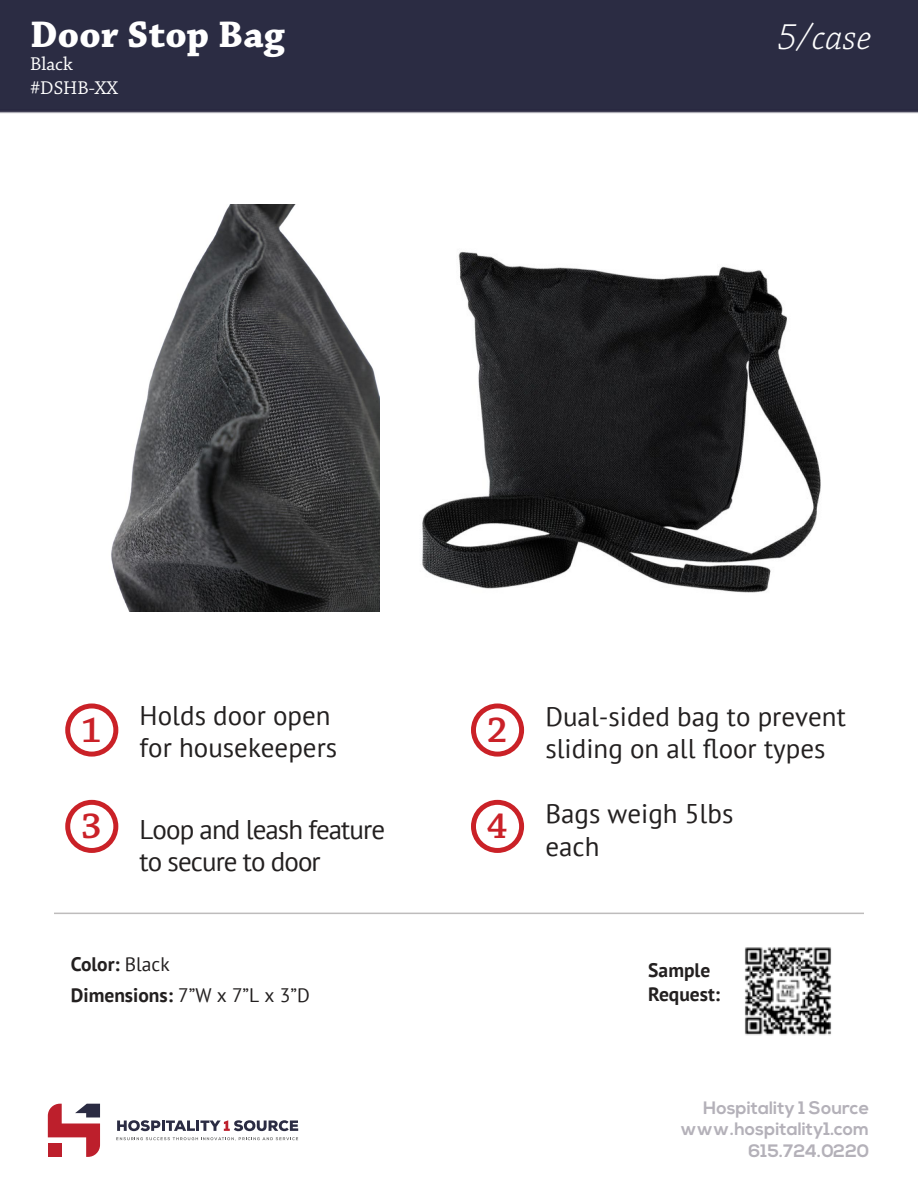
<style>
.page{position:relative;width:918px;height:1188px;background:#fff}
.page>*{position:absolute;margin:0;border:0;box-sizing:border-box;transform-origin:0 0}
.t1{font:700 39px "Chaparral Pro";letter-spacing:.005em;color:#fff}
.t2{font:italic 300 39px "Chaparral Pro";color:#fff}
.t3{font:600 38.1px "Chaparral Pro";color:#ca2128}
.t4{font:27px/32.4px "PT Sans";color:#232020}
.t5{font:27px/32.4px "PT Sans";letter-spacing:-.035em;color:#232020}
.t6{font:700 19.5px/30.9px "PT Sans";color:#232020}
.t7{font:19.5px/23.4px "Chaparral Pro";color:#fff}
.t8{font:700 18px/21.6px "Nexa";color:#b4b1b9;text-align:right}
.s1{font-weight:400}
</style>
<div class="page">
<img style="left:0;top:0;width:918px;height:913px">
<div style="left:65px;top:703px;width:53px;height:54px;border:5px solid #ca2127;border-radius:50%"></div>
<div style="left:65px;top:800px;width:53px;height:53px;border:5px solid #ca2127;border-radius:50%"></div>
<div style="left:471px;top:703px;width:53px;height:54px;border:5px solid #ca2127;border-radius:50%"></div>
<div style="left:471px;top:800px;width:53px;height:53px;border:5px solid #ca2127;border-radius:50%"></div>
<hr style="left:54px;top:913px;width:810px;height:1px;background:#bebcbc">
<img style="left:745px;top:947px;width:87px;height:89px">
<img style="left:357px;top:196px;width:521px;height:448px">
<svg style="left:48px;top:1104px;width:52px;height:53px"></svg>
<div style="left:48px;top:1143px;width:14px;height:14px;background:#bd1f2c"></div>
<svg style="left:117px;top:1120px;width:181px;height:11px"></svg>
<svg style="left:116px;top:1137px;width:182px;height:4px"></svg>
<img style="left:108px;top:204px;width:272px;height:407px">
<h1 class="t1" style="left:30px;top:12px;width:256px">Door Stop Bag</h1>
<h1 class="t2" style="left:778px;top:15px;width:95px">5/case</h1>
<p class="t7" style="left:30px;top:53px;width:89px">Black #DSHB-XX</p>
<h2 class="t3" style="left:81px;top:708px;width:22px">1</h2>
<h2 class="t3" style="left:81px;top:804px;width:22px">3</h2>
<p class="t4" style="left:140px;top:699px;width:199px">Holds door open for housekeepers</p>
<p class="t5" style="left:140px;top:813px;width:247px">Loop and leash feature to secure to door</p>
<h2 class="t3" style="left:487px;top:708px;width:22px">2</h2>
<h2 class="t3" style="left:487px;top:804px;width:22px">4</h2>
<p class="t4" style="left:545px;top:699px;width:302px">Dual-sided bag to prevent sliding on all floor types</p>
<p class="t4" style="left:545px;top:797px;width:190px">Bags weigh 5lbs each</p>
<p class="t6" style="left:71px;top:949px;width:241px">Color: <span class="s1">Black<br></span>Dimensions: <span class="s1">7”W x 7”L x 3”D</span></p>
<p class="t6" style="left:648px;top:959px;width:73px;line-height:23.4px">Sample<br>Request:</p>
<p class="t8" style="left:680px;top:1097px;width:190px">Hospitality 1 Source www.hospitality1.com<br>615.724.0220</p>
</div>
